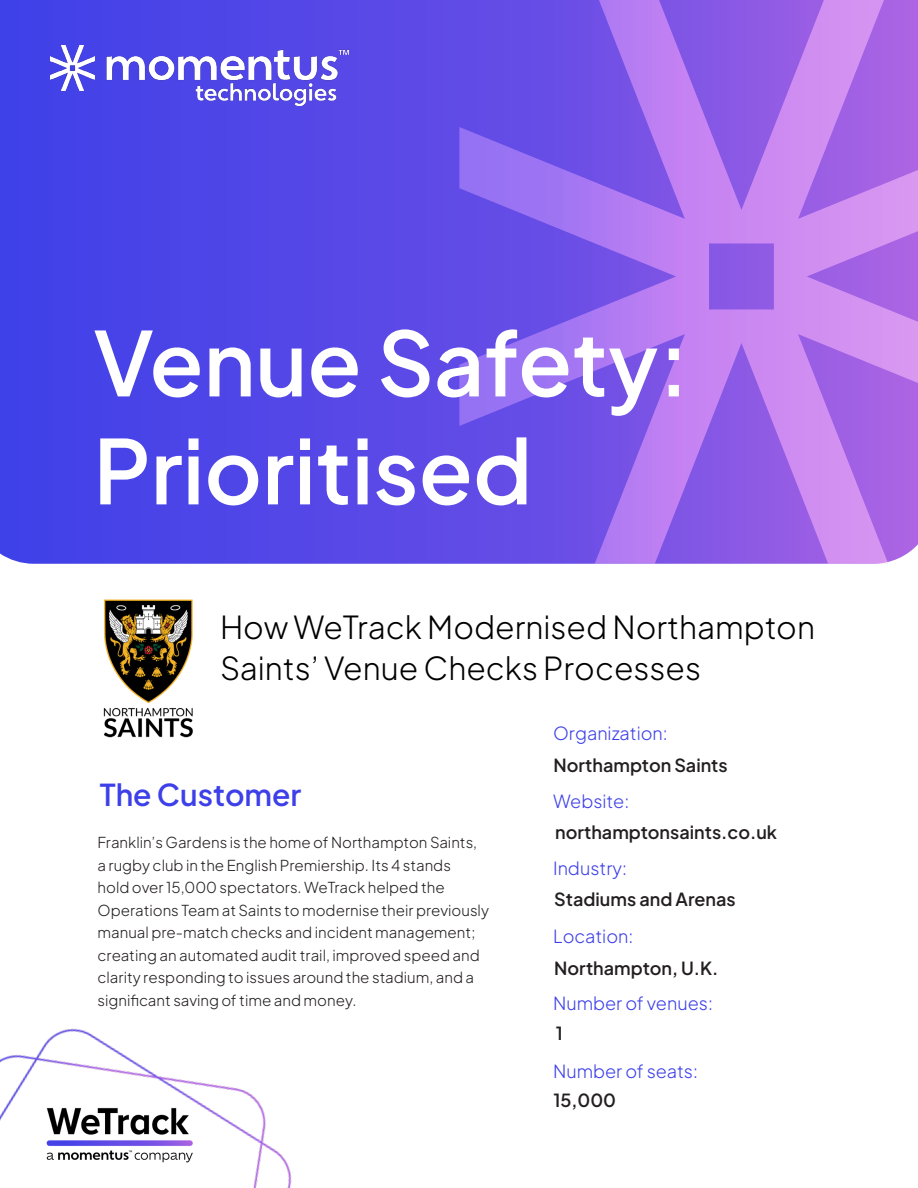
<style>
.page{position:relative;width:918px;height:1188px;background:#fff}
.page>*{position:absolute;margin:0;border:0;box-sizing:border-box;transform-origin:0 0}
.t1{font:600 88.5px/108px "Plus Jakarta Sans";color:#fff}
.t2{font:300 31.5px/40.5px "Plus Jakarta Sans";color:#000}
.t3{font:600 30px "Plus Jakarta Sans";color:#3d40e8}
.t4{font:600 18px "Plus Jakarta Sans";color:#231f20}
.t5{font:300 18px "Plus Jakarta Sans";color:#3d40e8}
.t6{font:300 15px/22.5px "Plus Jakarta Sans";color:#231f20}
</style>
<div class="page">
<img style="left:0;top:1028px;width:292px;height:160px">
<svg style="left:0;top:0;width:459px;height:564px;background:#4f45e7"></svg>
<svg style="left:459px;top:0;width:459px;height:564px;background:#9a68ea"></svg>
<img style="left:51px;top:45px;width:298px;height:60px">
<img style="left:103px;top:599px;width:90px;height:139px">
<img style="left:45px;top:1107px;width:149px;height:56px">
<h1 class="t1" style="left:93px;top:299px;width:597px">Venue Safety:<br>Prioritised</h1>
<h2 class="t2" style="left:220px;top:604px;width:596px">How WeTrack Modernised Northampton<br>Saints’ Venue Checks Processes</h2>
<p class="t5" style="left:553px;top:719px;width:116px">Organization:</p>
<h3 class="t3" style="left:100px;top:769px;width:203px">The Customer</h3>
<p class="t6" style="left:98px;top:830px;width:393px">Franklin’s Gardens is the home of Northampton Saints, a rugby club in the English Premiership. Its 4 stands<br>hold over 15,000 spectators. WeTrack helped the Operations Team at Saints to modernise their previously manual pre-match checks and incident management; creating an automated audit trail, improved speed and clarity responding to issues around the stadium, and a significant saving of time and money.</p>
<p class="t4" style="left:554px;top:749px;width:176px">Northampton Saints</p>
<p class="t5" style="left:553px;top:786px;width:78px">Website:</p>
<p class="t4" style="left:555px;top:816px;width:224px">northamptonsaints.co.uk</p>
<p class="t5" style="left:553px;top:854px;width:75px">Industry:</p>
<p class="t4" style="left:554px;top:884px;width:183px">Stadiums and Arenas</p>
<p class="t5" style="left:553px;top:921px;width:82px">Location:</p>
<p class="t4" style="left:554px;top:952px;width:166px">Northampton, U.K.</p>
<p class="t5" style="left:553px;top:989px;width:161px">Number of venues:</p>
<p class="t4" style="left:556px;top:1018px;width:9px">1</p>
<p class="t5" style="left:553px;top:1056px;width:146px">Number of seats:</p>
<p class="t4" style="left:553px;top:1085px;width:64px">15,000</p>
</div>
